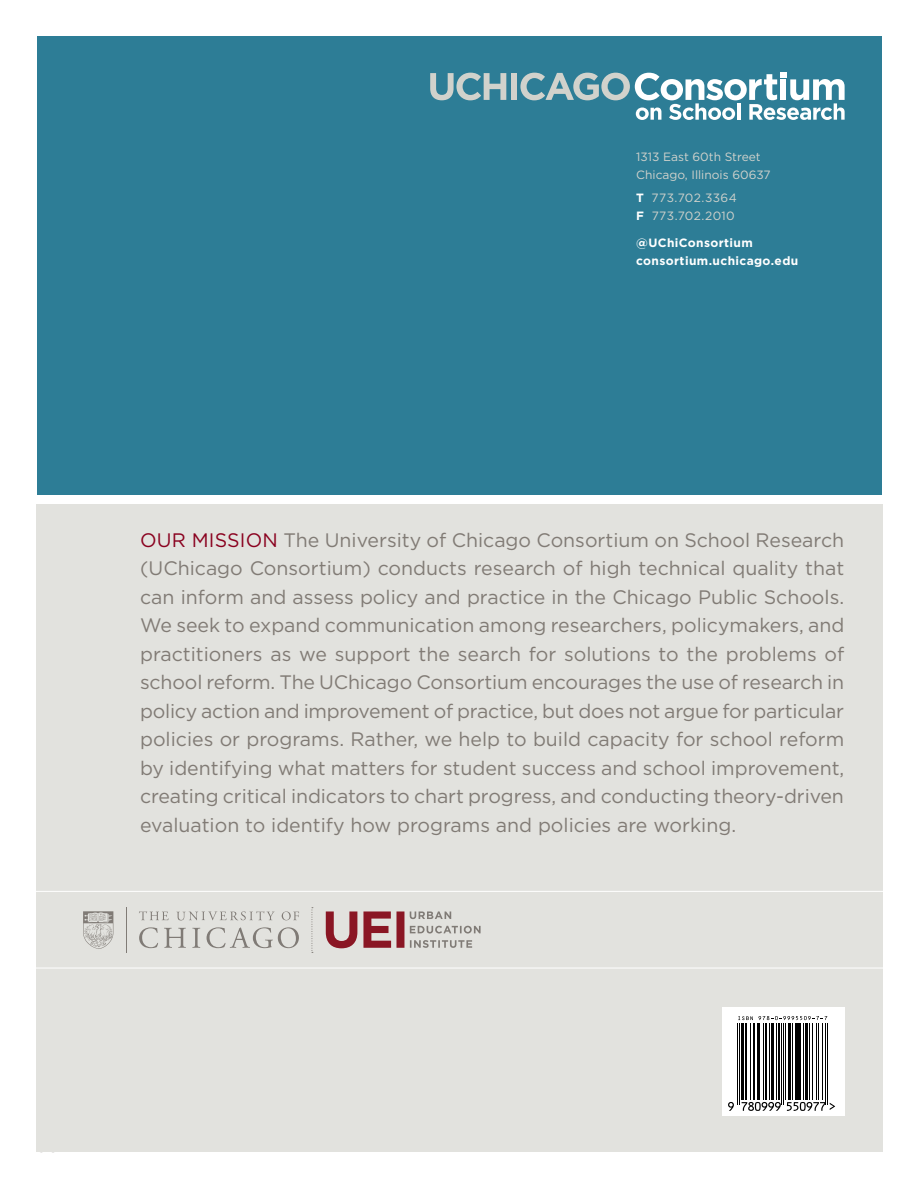
<style>
.page{position:relative;width:918px;height:1188px;background:#fff}
.page>*{position:absolute;margin:0;border:0;box-sizing:border-box;transform-origin:0 0}
.Opening_Pullout-Goth{font:19.5px/28.5px "Gotham";color:#817b75;text-align:justify}
.t1{font:12px/18px "Gotham";color:#d1d2cc}
.t2{font:700 12px "Gotham";letter-spacing:.03em;color:#fff}
.t3{font:12px "Gotham";letter-spacing:.03em;color:#d1d2cc}
.t4{font:12px "Gotham";letter-spacing:.025em;color:#d1d2cc}
.s1{font-weight:700;color:#fff}
.s2{color:#8a011f}
</style>
<div class="page">
<div style="left:36px;top:504px;width:846px;height:648px;background:#e2e2de"></div>
<hr style="left:126px;top:907px;width:1px;height:45px;background:#807b76">
<svg style="left:139px;top:911px;width:30px;height:9px"></svg>
<svg style="left:176px;top:911px;width:99px;height:9px"></svg>
<svg style="left:282px;top:911px;width:17px;height:9px"></svg>
<svg style="left:139px;top:927px;width:19px;height:21px"></svg>
<svg style="left:164px;top:928px;width:22px;height:20px"></svg>
<svg style="left:192px;top:928px;width:8px;height:20px"></svg>
<svg style="left:207px;top:927px;width:92px;height:21px"></svg>
<svg style="left:83px;top:911px;width:30px;height:38px"></svg>
<svg style="left:312px;top:907px;width:1px;height:46px"></svg>
<svg style="left:326px;top:911px;width:78px;height:37px"></svg>
<svg style="left:410px;top:940px;width:62px;height:8px"></svg>
<svg style="left:410px;top:926px;width:71px;height:8px"></svg>
<svg style="left:410px;top:911px;width:41px;height:8px"></svg>
<hr style="left:26px;top:891px;width:864px;height:1px;background:#fff">
<hr style="left:26px;top:968px;width:864px;height:1px;background:#fff">
<div style="left:37px;top:37px;width:845px;height:458px;background:#2d7d96"></div>
<div style="left:511px;top:73px;width:6px;height:27px;background:#d1d2cc"></div>
<svg style="left:520px;top:72px;width:325px;height:48px"></svg>
<svg style="left:430px;top:73px;width:76px;height:27px"></svg>
<div style="left:722px;top:1007px;width:122px;height:109px;background:#fff"></div>
<hr style="left:737px;top:1023px;width:1px;height:82px;background:#000">
<hr style="left:739px;top:1023px;width:1px;height:82px;background:#000">
<hr style="left:741px;top:1023px;width:3px;height:77px;background:#000">
<hr style="left:745px;top:1023px;width:2px;height:77px;background:#000">
<hr style="left:750px;top:1023px;width:1px;height:77px;background:#000">
<hr style="left:753px;top:1023px;width:1px;height:77px;background:#000">
<hr style="left:754px;top:1023px;width:1px;height:77px;background:#000">
<hr style="left:757px;top:1023px;width:3px;height:77px;background:#000">
<hr style="left:763px;top:1023px;width:1px;height:77px;background:#000">
<hr style="left:765px;top:1023px;width:2px;height:77px;background:#000">
<hr style="left:769px;top:1023px;width:1px;height:77px;background:#000">
<hr style="left:771px;top:1023px;width:2px;height:77px;background:#000">
<hr style="left:777px;top:1023px;width:1px;height:77px;background:#000">
<hr style="left:778px;top:1023px;width:2px;height:77px;background:#000">
<hr style="left:781px;top:1023px;width:1px;height:82px;background:#000">
<hr style="left:783px;top:1023px;width:1px;height:82px;background:#000">
<hr style="left:785px;top:1023px;width:1px;height:77px;background:#000">
<hr style="left:788px;top:1023px;width:3px;height:77px;background:#000">
<hr style="left:792px;top:1023px;width:1px;height:77px;background:#000">
<hr style="left:795px;top:1023px;width:2px;height:77px;background:#000">
<hr style="left:799px;top:1023px;width:2px;height:77px;background:#000">
<hr style="left:803px;top:1023px;width:1px;height:77px;background:#000">
<hr style="left:805px;top:1023px;width:3px;height:77px;background:#000">
<hr style="left:809px;top:1023px;width:1px;height:77px;background:#000">
<hr style="left:812px;top:1023px;width:1px;height:77px;background:#000">
<hr style="left:816px;top:1023px;width:1px;height:77px;background:#000">
<hr style="left:819px;top:1023px;width:1px;height:77px;background:#000">
<hr style="left:822px;top:1023px;width:1px;height:77px;background:#000">
<hr style="left:825px;top:1023px;width:1px;height:82px;background:#000">
<hr style="left:827px;top:1023px;width:1px;height:82px;background:#000">
<svg style="left:728px;top:1102px;width:6px;height:9px"></svg>
<svg style="left:742px;top:1102px;width:39px;height:9px"></svg>
<svg style="left:787px;top:1102px;width:48px;height:9px"></svg>
<svg style="left:738px;top:1016px;width:89px;height:4px"></svg>
<p class="t1" style="left:636px;top:148px;width:136px">1313 East 60th Street<br>Chicago, Illinois 60637</p>
<p class="t3" style="left:636px;top:190px;width:102px"><span class="s1">T</span> 773.702.3364</p>
<p class="t4" style="left:636px;top:208px;width:100px"><span class="s1">F</span> 773.702.2010</p>
<p class="t2" style="left:636px;top:234px;width:118px">@UChiConsortium</p>
<p class="t2" style="left:636px;top:252px;width:164px">consortium.uchicago.edu</p>
<p class="Opening_Pullout-Goth" style="left:140px;top:525px;width:706px"><span class="s2">OUR MISSION</span> The University of Chicago Consortium on School Research (UChicago Consortium) conducts research of high technical quality that can inform and assess policy and practice in the Chicago Public Schools.<br>We seek to expand communication among researchers, policymakers, and practitioners as we support the search for solutions to the problems of school reform. The UChicago Consortium encourages the use of research in policy action and improvement of practice, but does not argue for particular policies or programs. Rather, we help to build capacity for school reform by identifying what matters for student success and school improvement, creating critical indicators to chart progress, and conducting theory-driven evaluation to identify how programs and policies are working.</p>
</div>
